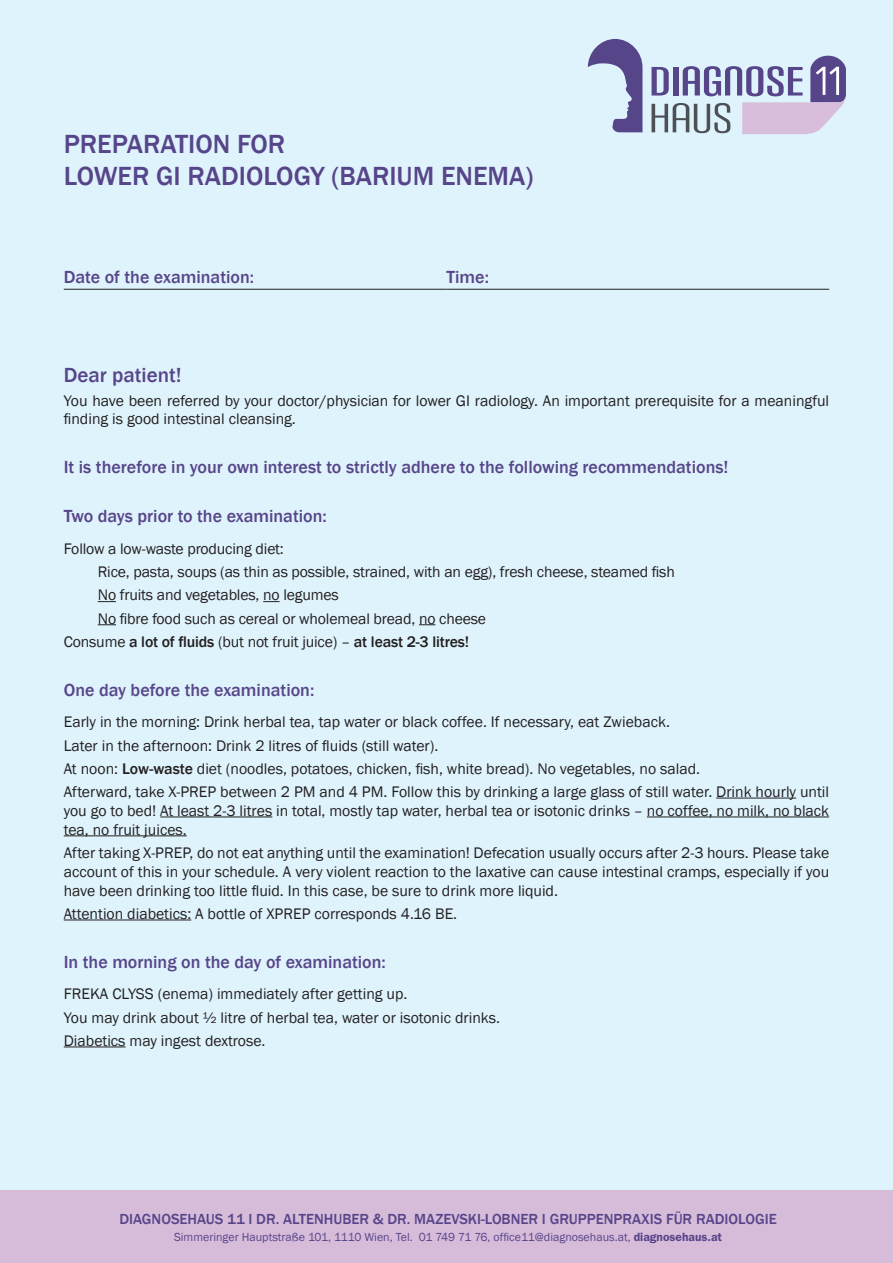
<style>
.page{position:relative;width:893px;height:1263px;background:#dff3fc}
.page>*{position:absolute;margin:0;border:0;box-sizing:border-box;transform-origin:0 0}
.t1{font:500 27px/32.4px "Franklin Gothic";color:#574589}
.t2{font:500 21px "Franklin Gothic";color:#574589}
.t3{font:500 18px "Franklin Gothic";color:#574589}
.t4{font:15.75px/23.1px "Franklin Gothic";color:#231f20}
.t5{font:500 15.75px "Franklin Gothic";letter-spacing:-.01em;color:#231f20}
.t6{font:500 15px "Franklin Gothic";color:#574589}
.t7{font:12px "Franklin Gothic";color:#574589}
.s1{font-weight:400}
.s2{font-weight:500}
.s3{font-family:"ITC Franklin Gothic Std";font-weight:600}
</style>
<div class="page">
<div style="left:0;top:1191px;width:893px;height:72px;background:#d7bcda"></div>
<svg style="left:588px;top:39px;width:54px;height:93px"></svg>
<svg style="left:652px;top:56px;width:194px;height:78px"></svg>
<svg style="left:98px;top:601px;width:18px;height:1px"></svg>
<svg style="left:263px;top:601px;width:17px;height:1px"></svg>
<svg style="left:98px;top:624px;width:18px;height:1px"></svg>
<svg style="left:419px;top:624px;width:16px;height:1px"></svg>
<hr style="left:716px;top:798px;width:80px;height:1px;background:#231f20">
<hr style="left:160px;top:816px;width:112px;height:1px;background:#231f20">
<hr style="left:647px;top:816px;width:182px;height:1px;background:#231f20">
<hr style="left:64px;top:835px;width:123px;height:1px;background:#231f20">
<hr style="left:64px;top:919px;width:127px;height:1px;background:#231f20">
<hr style="left:64px;top:1046px;width:62px;height:1px;background:#231f20">
<hr style="left:64px;top:289px;width:382px;height:1px;background:#231f20">
<hr style="left:446px;top:289px;width:383px;height:1px;background:#231f20">
<h1 class="t1" style="left:64px;top:128px;width:471px">PREPARATION FOR<br>LOWER GI RADIOLOGY (BARIUM ENEMA)</h1>
<p class="t3" style="left:64px;top:266px;width:192px">Date of the examination:</p>
<p class="t3" style="left:446px;top:266px;width:44px">Time:</p>
<h2 class="t2" style="left:64px;top:362px;width:119px">Dear patient!</h2>
<p class="t4" style="left:64px;top:391px;width:767px;line-height:18.9px">You have been referred by your doctor/physician for lower GI radiology. An important prerequisite for a meaningful finding is good intestinal cleansing.</p>
<p class="t3" style="left:64px;top:456px;width:666px">It is therefore in your own interest to strictly adhere to the following recommendations!</p>
<p class="t3" style="left:64px;top:505px;width:265px">Two days prior to the examination:</p>
<p class="t4" style="left:64px;top:538px;width:222px">Follow a low-waste producing diet:</p>
<p class="t4" style="left:98px;top:561px;width:579px">Rice, pasta, soups (as thin as possible, strained, with an egg), fresh cheese, steamed fish</p>
<p class="t4" style="left:98px;top:584px;width:242px">No fruits and vegetables, no legumes</p>
<p class="t4" style="left:98px;top:607px;width:390px">No fibre food such as cereal or wholemeal bread, no cheese</p>
<p class="t5" style="left:64px;top:632px;width:407px"><span class="s1">Consume</span> a lot of fluids <span class="s1">(but not fruit juice) –</span> at least 2-3 litres!</p>
<p class="t3" style="left:64px;top:679px;width:252px">One day before the examination:</p>
<p class="t4" style="left:64px;top:711px;width:767px">Early in the morning: Drink herbal tea, tap water or black coffee. If necessary, eat Zwieback.<br>Later in the afternoon: Drink 2 litres of fluids (still water).<br>At noon: <span class="s2">Low-waste</span> diet (noodles, potatoes, chicken, fish, white bread). No vegetables, no salad.<br>Afterward, take X-PREP between 2 PM and 4 PM. Follow this by drinking a large glass of still water. Drink hourly until</p>
<p class="t4" style="left:64px;top:801px;width:767px;line-height:18.9px">you go to bed! At least 2-3 litres in total, mostly tap water, herbal tea or isotonic drinks – no coffee, no milk, no black tea, no fruit juices.</p>
<p class="t4" style="left:64px;top:843px;width:767px;line-height:18.9px;text-align:justify">After taking X-PREP, do not eat anything until the examination! Defecation usually occurs after 2-3 hours. Please take account of this in your schedule. A very violent reaction to the laxative can cause intestinal cramps, especially if you have been drinking too little fluid. In this case, be sure to drink more liquid.</p>
<p class="t4" style="left:64px;top:902px;width:395px">Attention diabetics: A bottle of XPREP corresponds 4.16 BE.</p>
<p class="t3" style="left:64px;top:951px;width:324px">In the morning on the day of examination:</p>
<p class="t4" style="left:64px;top:983px;width:438px">FREKA CLYSS (enema) immediately after getting up.<br>You may drink about ½ litre of herbal tea, water or isotonic drinks.<br>Diabetics may ingest dextrose.</p>
<p class="t6" style="left:119px;top:1210px;width:659px">DIAGNOSEHAUS 11 I DR. ALTENHUBER &amp; DR. MAZEVSKI-LOBNER I GRUPPENPRAXIS FÜR RADIOLOGIE</p>
<p class="t7" style="left:174px;top:1229px;width:550px">Simmeringer Hauptstraße 101, 1110 Wien, Tel. 01 749 71 76, office11@diagnosehaus.at, <span class="s3">diagnosehaus.at</span></p>
</div>
